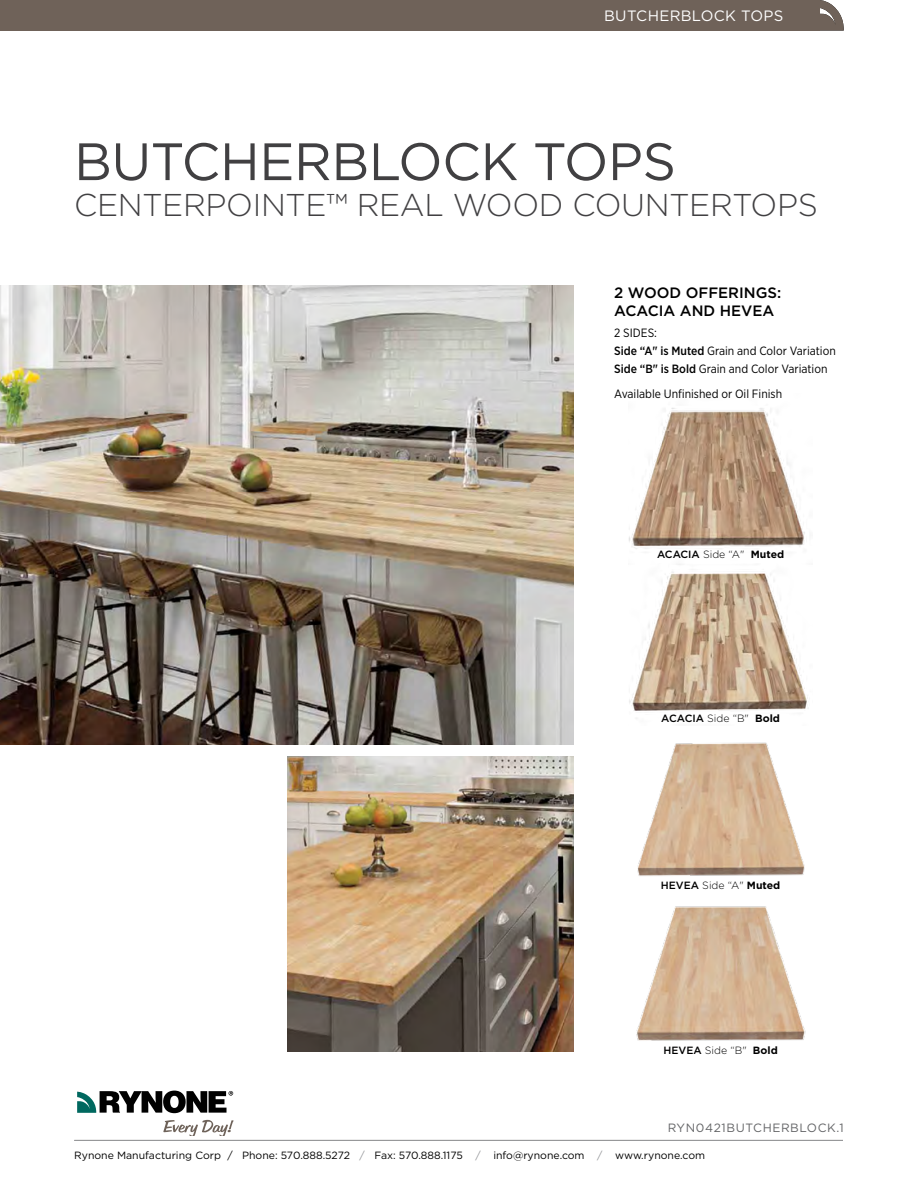
<style>
.page{position:relative;width:918px;height:1188px;background:#fff}
.page>*{position:absolute;margin:0;border:0;box-sizing:border-box;transform-origin:0 0}
.t1{font:52.5px "Gotham";letter-spacing:-.01em;color:#414042}
.t2{font:300 31.5px "Gotham";letter-spacing:-.01em;color:#414042}
.t3{font:500 15px/18px "Gotham";color:#000}
.t4{font:15px "Gotham";letter-spacing:.02em;color:#fff}
.t5{font:12px/18px "Gotham Narrow";color:#000}
.t6{font:12px "Gotham";letter-spacing:.05em;color:#636466}
.t7{font:10.5px "Gotham";color:#000}
.t8{font:300 10.5px "Gotham";color:#000}
.s1{font-weight:500}
.s2{font-weight:700}
.s3{color:#939598}
</style>
<div class="page">
<img style="left:629px;top:408px;width:176px;height:141px">
<img style="left:629px;top:564px;width:180px;height:155px">
<img style="left:637px;top:742px;width:168px;height:134px">
<img style="left:636px;top:906px;width:170px;height:135px">
<img style="left:0;top:286px;width:574px;height:458px">
<img style="left:287px;top:756px;width:287px;height:296px">
<hr style="left:74px;top:1140px;width:769px;height:1px;background:#97989a">
<svg style="left:77px;top:1091px;width:156px;height:22px"></svg>
<svg style="left:163px;top:1120px;width:71px;height:16px"></svg>
<div style="left:0;top:0;width:819px;height:31px;background:#6f6259"></div>
<svg style="left:819px;top:0;width:25px;height:31px"></svg>
<p class="t4" style="left:604px;top:6px;width:181px">BUTCHERBLOCK TOPS</p>
<h1 class="t1" style="left:74px;top:128px;width:604px">BUTCHERBLOCK TOPS</h1>
<h2 class="t2" style="left:74px;top:185px;width:745px">CENTERPOINTE™ REAL WOOD COUNTERTOPS</h2>
<p class="t3" style="left:614px;top:283px;width:169px">2 WOOD OFFERINGS:<br>ACACIA AND HEVEA</p>
<p class="t5" style="left:614px;top:324px;width:223px">2 SIDES:<br><span class="s1">Side “A" is Muted</span> Grain and Color Variation<br><span class="s1">Side “B" is Bold</span> Grain and Color Variation</p>
<p class="t5" style="left:614px;top:385px;width:169px">Available Unfinished or Oil Finish</p>
<p class="t8" style="left:657px;top:548px;width:129px"><span class="s1">ACACIA</span> Side “A" <span class="s2">Muted</span></p>
<p class="t8" style="left:661px;top:712px;width:120px"><span class="s1">ACACIA</span> Side “B" <span class="s2">Bold</span></p>
<p class="t8" style="left:661px;top:879px;width:121px"><span class="s1">HEVEA</span> Side “A" <span class="s2">Muted</span></p>
<p class="t8" style="left:664px;top:1044px;width:116px"><span class="s1">HEVEA</span> Side “B" <span class="s2">Bold</span></p>
<p class="t6" style="left:668px;top:1120px;width:178px">RYN0421BUTCHERBLOCK.1</p>
<p class="t7" style="left:74px;top:1148px;width:632px">Rynone Manufacturing Corp / Phone: 570.888.5272 <span class="s3">/</span> Fax: 570.888.1175 <span class="s3">/</span> info@rynone.com <span class="s3">/</span> www.rynone.com</p>
</div>
